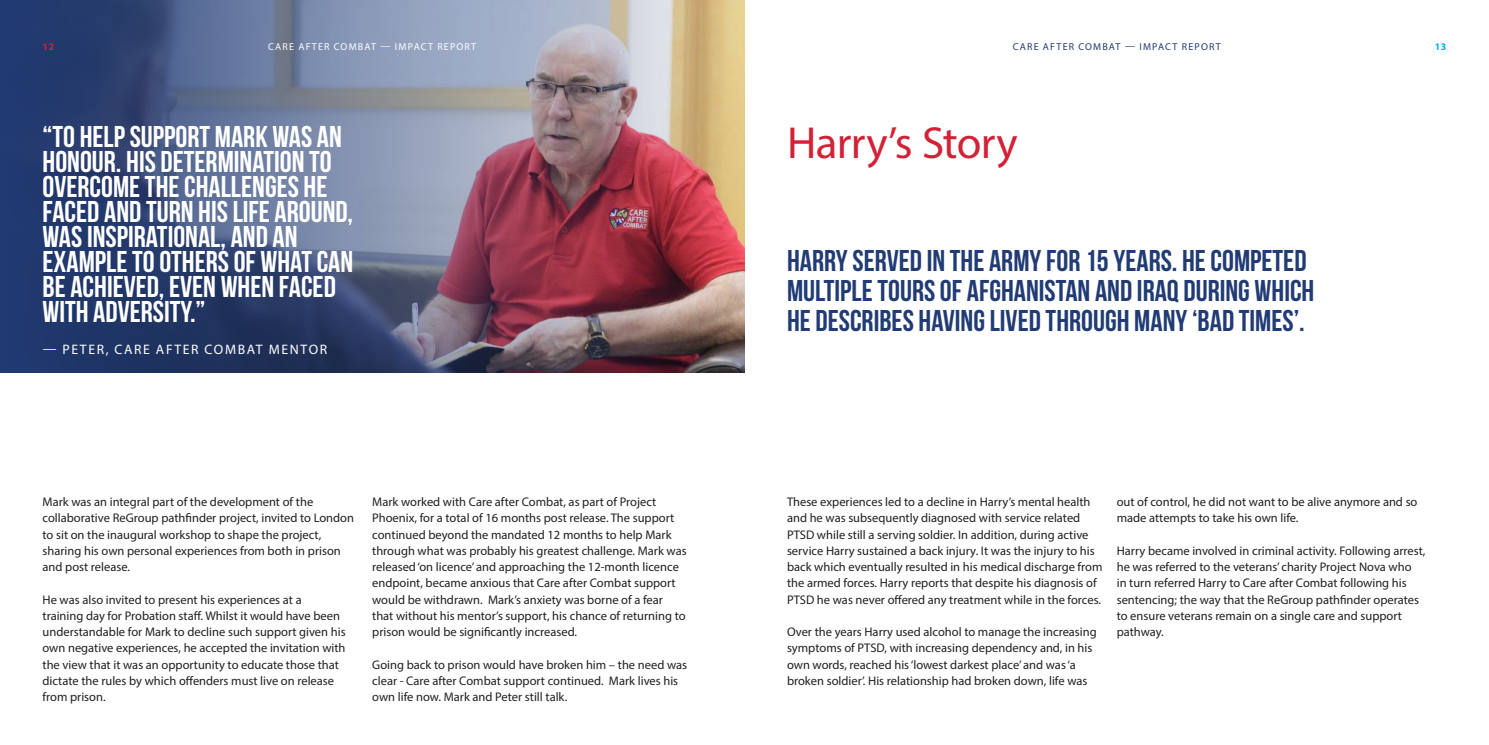
<style>
.page{position:relative;width:1489px;height:745px;background:#fff}
.page>*{position:absolute;margin:0;border:0;box-sizing:border-box;transform-origin:0 0}
.t1{font:45px "Myriad Pro";letter-spacing:-.015em;color:#d22237}
.t2{font:30px/25px "Bebas Neue";color:#fff}
.t3{font:30px/30px "Bebas Neue";color:#213b74}
.t4{font:13.75px "Myriad Pro";letter-spacing:.12em;color:#fff}
.t5{font:12.5px/16.2px "Myriad Pro";color:#231f20}
.t6{font:10px "Myriad Pro";letter-spacing:.12em;color:#fff}
.t7{font:10px "Myriad Pro";letter-spacing:.12em;color:#213b74}
.t8{font:700 10px "Myriad Pro";color:#d22237}
.t9{font:700 10px "Myriad Pro";color:#00aeef}
</style>
<div class="page">
<img style="left:0;top:0;width:744px;height:372px">
<p class="t6" style="left:268px;top:41px;width:209px">CARE AFTER COMBAT — IMPACT REPORT</p>
<p class="t7" style="left:1012px;top:41px;width:209px">CARE AFTER COMBAT — IMPACT REPORT</p>
<p class="t8" style="left:43px;top:40px;width:13px">12</p>
<p class="t9" style="left:1434px;top:40px;width:13px">13</p>
<p class="t2" style="left:43px;top:123px;width:312px">“TO HELP SUPPORT MARK WAS AN<br>HONOUR. HIS DETERMINATION TO<br>OVERCOME THE CHALLENGES HE<br>FACED AND TURN HIS LIFE AROUND,<br>WAS INSPIRATIONAL, AND AN<br>EXAMPLE TO OTHERS OF WHAT CAN<br>BE ACHIEVED, EVEN WHEN FACED<br>WITH ADVERSITY.”</p>
<p class="t4" style="left:43px;top:341px;width:286px">— PETER, CARE AFTER COMBAT MENTOR</p>
<p class="t5" style="left:43px;top:493px;width:313px">Mark was an integral part of the development of the collaborative ReGroup pathfinder project, invited to London to sit on the inaugural workshop to shape the project, sharing his own personal experiences from both in prison and post release.</p>
<p class="t5" style="left:43px;top:590px;width:304px">He was also invited to present his experiences at a training day for Probation staff. Whilst it would have been understandable for Mark to decline such support given his own negative experiences, he accepted the invitation with the view that it was an opportunity to educate those that dictate the rules by which offenders must live on release from prison.</p>
<p class="t5" style="left:372px;top:493px;width:316px">Mark worked with Care after Combat, as part of Project Phoenix, for a total of 16 months post release. The support continued beyond the mandated 12 months to help Mark through what was probably his greatest challenge. Mark was released ‘on licence’ and approaching the 12-month licence endpoint, became anxious that Care after Combat support would be withdrawn. Mark’s anxiety was borne of a fear that without his mentor’s support, his chance of returning to prison would be significantly increased.</p>
<p class="t5" style="left:372px;top:655px;width:316px">Going back to prison would have broken him – the need was clear - Care after Combat support continued. Mark lives his own life now. Mark and Peter still talk.</p>
<p class="t1" style="left:787px;top:115px;width:232px">Harry’s Story</p>
<p class="t3" style="left:787px;top:245px;width:529px">HARRY SERVED IN THE ARMY FOR 15 YEARS. HE COMPETED<br>MULTIPLE TOURS OF AFGHANISTAN AND IRAQ DURING WHICH<br>HE DESCRIBES HAVING LIVED THROUGH MANY ‘BAD TIMES’.</p>
<p class="t5" style="left:787px;top:493px;width:317px">These experiences led to a decline in Harry’s mental health and he was subsequently diagnosed with service related PTSD while still a serving soldier. In addition, during active service Harry sustained a back injury. It was the injury to his back which eventually resulted in his medical discharge from the armed forces. Harry reports that despite his diagnosis of PTSD he was never offered any treatment while in the forces.</p>
<p class="t5" style="left:787px;top:623px;width:311px">Over the years Harry used alcohol to manage the increasing symptoms of PTSD, with increasing dependency and, in his own words, reached his ‘lowest darkest place’ and was ‘a broken soldier’. His relationship had broken down, life was</p>
<p class="t5" style="left:1116px;top:493px;width:302px">out of control, he did not want to be alive anymore and so made attempts to take his own life.</p>
<p class="t5" style="left:1116px;top:542px;width:310px">Harry became involved in criminal activity. Following arrest, he was referred to the veterans’ charity Project Nova who<br>in turn referred Harry to Care after Combat following his sentencing; the way that the ReGroup pathfinder operates to ensure veterans remain on a single care and support pathway.</p>
</div>
